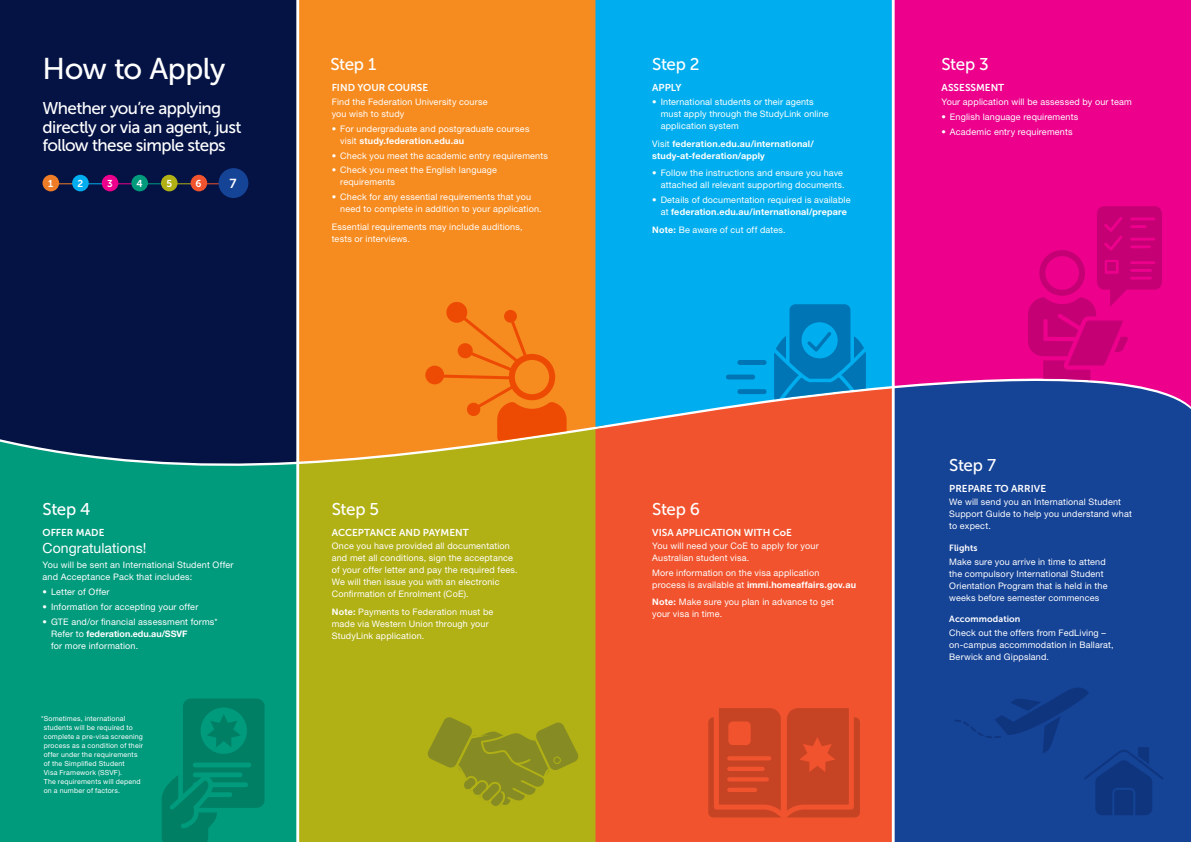
<style>
.page{position:relative;width:1191px;height:842px;background:#fff}
.page>*{position:absolute;margin:0;border:0;box-sizing:border-box;transform-origin:0 0}
.t1{font:30px "Museo Sans 500";letter-spacing:-.02em;color:#fff}
.t2{font:17px/18px "Museo Sans 500";letter-spacing:-.035em;color:#fff}
.t3{font:14px "Helvetica Neue LT Std";letter-spacing:.005em;color:#fff}
.t4{font:13px "Museo Sans 700";color:#fff}
.t5{font:10px "Museo Sans 700";color:#fff}
.t6{font:9px/12px "Helvetica Neue LT Std";letter-spacing:.02em;color:#fff}
.t7{font:700 9px/12px "Helvetica Neue LT Std";letter-spacing:.02em;color:#fff}
.t8{font:9px "Museo Sans 700";letter-spacing:.01em;color:#fff}
.t9{font:7px/9px "Helvetica Neue LT Std";letter-spacing:.025em;color:#fff}
.s1{font-weight:700}
.s2{font-weight:400}
</style>
<div class="page">
<div style="left:299px;top:0;width:296px;height:428px;background:#f68b1f"></div>
<svg style="left:425px;top:302px;width:141px;height:126px;background:#f37c18"></svg>
<div style="left:299px;top:428px;width:296px;height:414px;background:#b1b015"></div>
<div style="left:0;top:0;width:296px;height:440px;background:#041244"></div>
<svg style="left:0;top:440px;width:296px;height:402px;background:#029179"></svg>
<div style="left:43px;top:528px;width:205px;height:135px;background:#009a7c"></div>
<div style="left:181px;top:696px;width:86px;height:114px;background:#007f65;border-radius:10px"></div>
<div style="left:195px;top:762px;width:54px;height:5px;background:#009a7c"></div>
<div style="left:195px;top:772px;width:45px;height:5px;background:#009a7c"></div>
<div style="left:195px;top:782px;width:51px;height:5px;background:#009a7c"></div>
<div style="left:195px;top:792px;width:35px;height:5px;background:#009a7c"></div>
<div style="left:178px;top:694px;width:91px;height:118px;border:5px solid #009a7c;border-radius:10px"></div>
<svg style="left:162px;top:771px;width:56px;height:71px"></svg>
<div style="left:201px;top:707px;width:46px;height:47px;background:#009a7c;border-radius:50%"></div>
<svg style="left:207px;top:714px;width:34px;height:33px"></svg>
<svg style="left:422px;top:712px;width:161px;height:97px;background:#9d9f1b"></svg>
<div style="left:553px;top:756px;width:8px;height:8px;border:1px solid #b1b015;border-radius:50%"></div>
<div style="left:43px;top:175px;width:16px;height:16px;background:#ef7d27;border-radius:50%"></div>
<div style="left:72px;top:175px;width:17px;height:16px;background:#00aeef;border-radius:50%"></div>
<div style="left:102px;top:175px;width:16px;height:16px;background:#ec008c;border-radius:50%"></div>
<svg style="left:59px;top:183px;width:159px;height:1px"></svg>
<div style="left:131px;top:175px;width:17px;height:16px;background:#009a7c;border-radius:50%"></div>
<div style="left:161px;top:175px;width:17px;height:16px;background:#b1b015;border-radius:50%"></div>
<div style="left:191px;top:175px;width:16px;height:16px;background:#f0532d;border-radius:50%"></div>
<div style="left:218px;top:168px;width:30px;height:30px;background:#154396;border-radius:50%"></div>
<div style="left:894px;top:0;width:297px;height:375px;background:#ec008c"></div>
<svg style="left:1028px;top:206px;width:134px;height:169px;background:#d90081"></svg>
<div style="left:595px;top:0;width:296px;height:388px;background:#00aeef"></div>
<svg style="left:774px;top:304px;width:92px;height:84px;background:#0089c9"></svg>
<div style="left:737px;top:360px;width:29px;height:5px;background:#0075b5;border-radius:2px"></div>
<hr style="left:726px;top:375px;width:29px;height:4px;background:#0075b5;border-radius:2px">
<div style="left:595px;top:388px;width:296px;height:454px;background:#f0532d"></div>
<svg style="left:894px;top:375px;width:297px;height:467px;background:#264c9b"></svg>
<div style="left:706px;top:715px;width:156px;height:105px;background:#c64424;border-radius:7px"></div>
<div style="left:703px;top:712px;width:162px;height:110px;border:5px solid #f0532d;border-radius:7px"></div>
<svg style="left:711px;top:700px;width:145px;height:126px"></svg>
<div style="left:728px;top:721px;width:22px;height:24px;background:#f0532d;border-radius:4px"></div>
<svg style="left:953px;top:687px;width:212px;height:130px;background:#144091"></svg>
<h1 class="t1" style="left:43px;top:53px;width:184px">How to Apply</h1>
<h2 class="t2" style="left:43px;top:100px;width:201px">Whether you’re applying directly or via an agent, just follow these simple steps</h2>
<p class="t5" style="left:48px;top:178px;width:7px">1</p>
<p class="t5" style="left:77px;top:178px;width:7px">2</p>
<p class="t5" style="left:107px;top:178px;width:7px">3</p>
<p class="t5" style="left:136px;top:178px;width:8px">4</p>
<p class="t5" style="left:166px;top:178px;width:7px">5</p>
<p class="t5" style="left:195px;top:178px;width:8px">6</p>
<h3 class="t4" style="left:229px;top:176px;width:9px">7</h3>
<h2 class="t2" style="left:330px;top:55px;width:48px">Step 1</h2>
<p class="t5" style="left:332px;top:82px;width:98px">FIND YOUR COURSE</p>
<p class="t6" style="left:332px;top:96px;width:157px">Find the Federation University course you wish to study</p>
<p class="t6" style="left:340px;top:122px;width:191px;text-indent:-9px">• For undergraduate and postgraduate courses visit <span class="s1">study.federation.edu.au</span></p>
<p class="t6" style="left:332px;top:149px;width:218px">• Check you meet the academic entry requirements</p>
<p class="t6" style="left:340px;top:164px;width:158px;text-indent:-9px">• Check you meet the English language requirements</p>
<p class="t6" style="left:340px;top:191px;width:203px;text-indent:-9px">• Check for any essential requirements that you need to complete in addition to your application.</p>
<p class="t6" style="left:332px;top:220px;width:192px">Essential requirements may include auditions, tests or interviews.</p>
<h2 class="t2" style="left:43px;top:500px;width:50px">Step 4</h2>
<h2 class="t2" style="left:332px;top:500px;width:49px">Step 5</h2>
<p class="t5" style="left:43px;top:526px;width:63px">OFFER MADE</p>
<h3 class="t3" style="left:43px;top:540px;width:105px">Congratulations!</h3>
<p class="t6" style="left:43px;top:559px;width:192px">You will be sent an International Student Offer and Acceptance Pack that includes:</p>
<p class="t6" style="left:43px;top:585px;width:69px">• Letter of Offer</p>
<p class="t6" style="left:43px;top:600px;width:157px">• Information for accepting your offer</p>
<p class="t6" style="left:51px;top:615px;width:168px;text-indent:-9px">• GTE and/or financial assessment forms*<br>Refer to <span class="s1">federation.edu.au/SSVF<br></span>for more information.</p>
<p class="t9" style="left:44px;top:714px;width:101px;text-indent:-3px">*Sometimes, international students will be required to complete a pre-visa screening process as a condition of their offer under the requirements of the Simplified Student<br>Visa Framework (SSVF).<br>The requirements will depend on a number of factors.</p>
<p class="t5" style="left:332px;top:526px;width:138px">ACCEPTANCE AND PAYMENT</p>
<p class="t6" style="left:332px;top:540px;width:187px">Once you have provided all documentation and met all conditions, sign the acceptance of your offer letter and pay the required fees.<br>We will then issue you with an electronic Confirmation of Enrolment (CoE).</p>
<p class="t6" style="left:332px;top:605px;width:163px"><span class="s1">Note:</span> Payments to Federation must be made via Western Union through your<br>StudyLink application.</p>
<h2 class="t2" style="left:652px;top:55px;width:49px">Step 2</h2>
<h2 class="t2" style="left:941px;top:55px;width:49px">Step 3</h2>
<p class="t5" style="left:652px;top:82px;width:31px">APPLY</p>
<p class="t6" style="left:660px;top:96px;width:169px;text-indent:-9px">• International students or their agents must apply through the StudyLink online application system</p>
<p class="t7" style="left:652px;top:137px;width:163px"><span class="s2">Visit</span> federation.edu.au/international/ study-at-federation/apply</p>
<p class="t6" style="left:652px;top:167px;width:194px;text-align:right">• Follow the instructions and ensure you have attached all relevant supporting documents.</p>
<p class="t6" style="left:652px;top:194px;width:200px;text-align:center">• Details of documentation required is available at <span class="s1">federation.edu.au/international/prepare</span></p>
<p class="t6" style="left:652px;top:223px;width:135px"><span class="s1">Note:</span> Be aware of cut off dates.</p>
<p class="t5" style="left:941px;top:82px;width:64px">ASSESSMENT</p>
<p class="t6" style="left:941px;top:96px;width:192px">Your application will be assessed by our team</p>
<p class="t6" style="left:941px;top:110px;width:138px">• English language requirements</p>
<p class="t6" style="left:941px;top:125px;width:133px">• Academic entry requirements</p>
<h2 class="t2" style="left:652px;top:500px;width:49px">Step 6</h2>
<p class="t5" style="left:652px;top:526px;width:141px">VISA APPLICATION WITH CoE</p>
<p class="t6" style="left:652px;top:540px;width:168px">You will need your CoE to apply for your<br>Australian student visa.</p>
<p class="t6" style="left:652px;top:566px;width:205px">More information on the visa application<br>process is available at <span class="s1">immi.homeaffairs.gov.au</span></p>
<p class="t6" style="left:652px;top:596px;width:183px"><span class="s1">Note:</span> Make sure you plan in advance to get your visa in time.</p>
<h2 class="t2" style="left:949px;top:456px;width:48px">Step 7</h2>
<p class="t5" style="left:949px;top:483px;width:98px">PREPARE TO ARRIVE</p>
<p class="t6" style="left:949px;top:496px;width:184px">We will send you an International Student<br>Support Guide to help you understand what to expect.</p>
<p class="t8" style="left:949px;top:543px;width:30px">Flights</p>
<p class="t6" style="left:949px;top:555px;width:160px">Make sure you arrive in time to attend the compulsory International Student Orientation Program that is held in the weeks before semester commences</p>
<p class="t8" style="left:949px;top:614px;width:73px">Accommodation</p>
<p class="t6" style="left:949px;top:626px;width:166px">Check out the offers from FedLiving – on-campus accommodation in Ballarat,<br>Berwick and Gippsland.</p>
</div>
